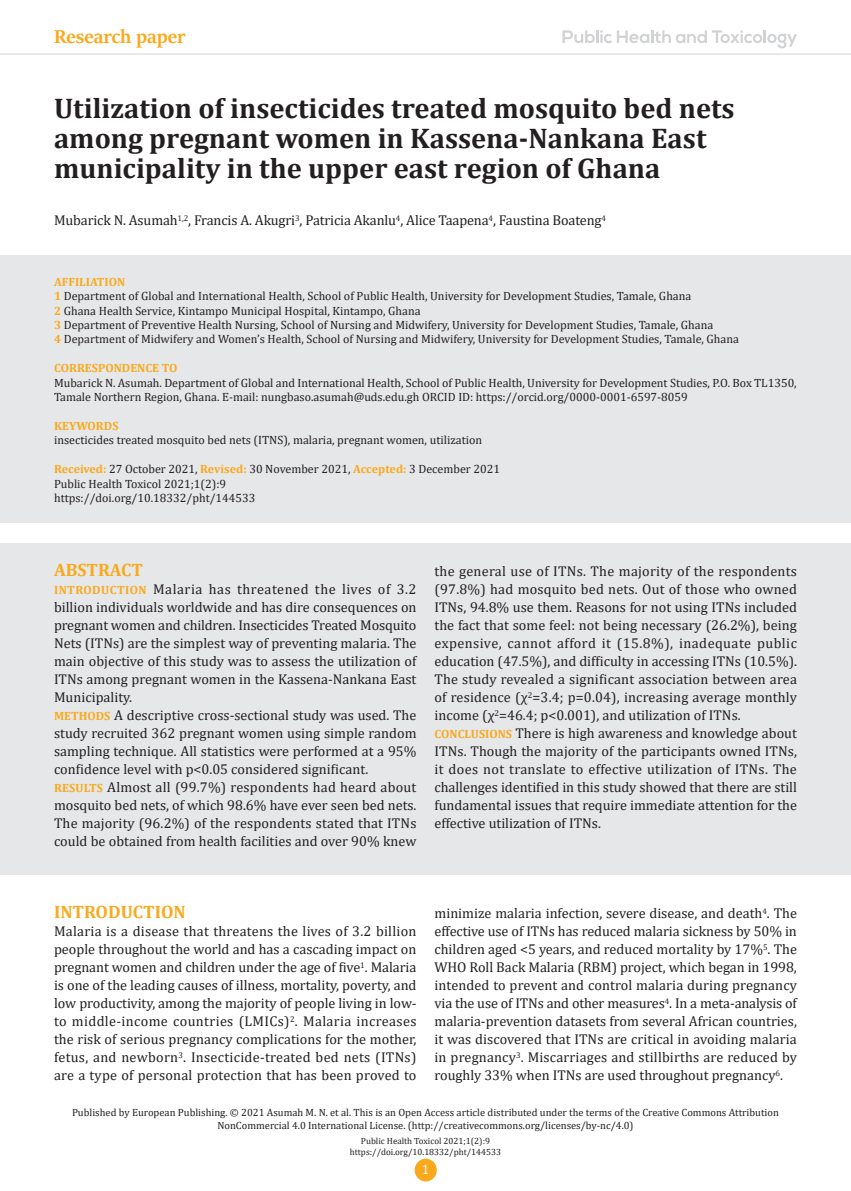
<style>
.page{position:relative;width:851px;height:1191px;background:#fff}
.page>*{position:absolute;margin:0;border:0;box-sizing:border-box;transform-origin:0 0}
.t1{font:700 28.5px/30px "Cambria";color:#231f20}
.t2{font:700 21px "Sitka Banner";color:#f9a91b}
.t3{font:700 18px "Cambria";color:#f9a91b}
.t4{font:14.25px/18px "Cambria";color:#231f20;text-align:justify}
.t5{font:13.5px "Cambria";color:#fff}
.t6{font:12px/14.4px "Cambria";color:#231f20}
.t7{font:700 12px "Cambria";color:#f9a91b}
.t8{font:10.5px/12.6px "Cambria";color:#231f20;text-align:center}
.t9{font:9px/10.8px "Cambria";color:#231f20;text-align:center}
.s1{font-weight:700;color:#f9a91b}
.s2{font-weight:700;font-size:12px;color:#f9a91b}
</style>
<div class="page">
<div style="left:414px;top:1158px;width:23px;height:23px;background:#f9a91b;border-radius:50%"></div>
<hr style="left:0;top:54px;width:850px;height:1px;background:#d1d2d4">
<svg style="left:562px;top:30px;width:234px;height:18px"></svg>
<div style="left:0;top:255px;width:850px;height:268px;background:#e6e7e9"></div>
<div style="left:0;top:543px;width:850px;height:331px;background:#e6e7e9"></div>
<h2 class="t2" style="left:54px;top:22px;width:133px">Research paper</h2>
<h1 class="t1" style="left:54px;top:93px;width:682px">Utilization of insecticides treated mosquito bed nets among pregnant women in Kassena-Nankana East municipality in the upper east region of Ghana</h1>
<p class="t4" style="left:54px;top:211px;width:553px">Mubarick N. Asumah<sup>1,2</sup>, Francis A. Akugri<sup>3</sup>, Patricia Akanlu<sup>4</sup>, Alice Taapena<sup>4</sup>, Faustina Boateng<sup>4</sup></p>
<p class="t6" style="left:54px;top:274px;width:686px"><span class="s1">AFFILIATION<br>1</span> Department of Global and International Health, School of Public Health, University for Development Studies, Tamale, Ghana<br><span class="s1">2</span> Ghana Health Service, Kintampo Municipal Hospital, Kintampo, Ghana<br><span class="s1">3</span> Department of Preventive Health Nursing, School of Nursing and Midwifery, University for Development Studies, Tamale, Ghana<br><span class="s1">4</span> Department of Midwifery and Women’s Health, School of Nursing and Midwifery, University for Development Studies, Tamale, Ghana</p>
<p class="t7" style="left:54px;top:360px;width:125px">CORRESPONDENCE TO</p>
<p class="t6" style="left:54px;top:375px;width:744px">Mubarick N. Asumah. Department of Global and International Health, School of Public Health, University for Development Studies, P.O. Box TL1350,<br>Tamale Northern Region, Ghana. E-mail: nungbaso.asumah@uds.edu.gh ORCID ID: https://orcid.org/0000-0001-6597-8059</p>
<p class="t7" style="left:54px;top:417px;width:66px">KEYWORDS</p>
<p class="t6" style="left:54px;top:433px;width:429px">insecticides treated mosquito bed nets (ITNS), malaria, pregnant women, utilization</p>
<p class="t6" style="left:54px;top:462px;width:447px"><span class="s1">Received:</span> 27 October 2021, <span class="s1">Revised:</span> 30 November 2021, <span class="s1">Accepted:</span> 3 December 2021<br>Public Health Toxicol 2021;1(2):9<br>https://doi.org/10.18332/pht/144533</p>
<p class="t3" style="left:54px;top:557px;width:91px">ABSTRACT</p>
<p class="t4" style="left:54px;top:580px;width:364px;text-align:left"><span class="s2">INTRODUCTION</span> Malaria has threatened the lives of 3.2 billion individuals worldwide and has dire consequences on pregnant women and children. Insecticides Treated Mosquito Nets (ITNs) are the simplest way of preventing malaria. The main objective of this study was to assess the utilization of ITNs among pregnant women in the Kassena-Nankana East Municipality.<br><span class="s2">METHODS</span> A descriptive cross-sectional study was used. The study recruited 362 pregnant women using simple random sampling technique. All statistics were performed at a 95% confidence level with p&lt;0.05 considered significant.<br><span class="s2">RESULTS</span> Almost all (99.7%) respondents had heard about mosquito bed nets, of which 98.6% have ever seen bed nets.<br>The majority (96.2%) of the respondents stated that ITNs could be obtained from health facilities and over 90% knew</p>
<p class="t4" style="left:434px;top:562px;width:364px;text-align:left">the general use of ITNs. The majority of the respondents (97.8%) had mosquito bed nets. Out of those who owned ITNs, 94.8% use them. Reasons for not using ITNs included the fact that some feel: not being necessary (26.2%), being expensive, cannot afford it (15.8%), inadequate public education (47.5%), and difficulty in accessing ITNs (10.5%).<br>The study revealed a significant association between area of residence (χ<sup>2</sup>=3.4; p=0.04), increasing average monthly income (χ<sup>2</sup>=46.4; p&lt;0.001), and utilization of ITNs.<br><span class="s2">CONCLUSIONS</span> There is high awareness and knowledge about ITNs. Though the majority of the participants owned ITNs, it does not translate to effective utilization of ITNs. The challenges identified in this study showed that there are still fundamental issues that require immediate attention for the effective utilization of ITNs.</p>
<p class="t3" style="left:54px;top:899px;width:133px">INTRODUCTION</p>
<p class="t4" style="left:54px;top:922px;width:364px">Malaria is a disease that threatens the lives of 3.2 billion people throughout the world and has a cascading impact on pregnant women and children under the age of five<sup>1</sup>. Malaria is one of the leading causes of illness, mortality, poverty, and low productivity, among the majority of people living in low&shy;to middle-income countries (LMICs)<sup>2</sup>. Malaria increases the risk of serious pregnancy complications for the mother, fetus, and newborn<sup>3</sup>. Insecticide-treated bed nets (ITNs) are a type of personal protection that has been proved to</p>
<p class="t4" style="left:434px;top:904px;width:364px">minimize malaria infection, severe disease, and death<sup>4</sup>. The effective use of ITNs has reduced malaria sickness by 50% in children aged &lt;5 years, and reduced mortality by 17%<sup>5</sup>. The WHO Roll Back Malaria (RBM) project, which began in 1998, intended to prevent and control malaria during pregnancy via the use of ITNs and other measures<sup>4</sup>. In a meta-analysis of malaria-prevention datasets from several African countries, it was discovered that ITNs are critical in avoiding malaria in pregnancy<sup>3</sup>. Miscarriages and stillbirths are reduced by roughly 33% when ITNs are used throughout pregnancy<sup>6</sup>.</p>
<p class="t8" style="left:72px;top:1106px;width:708px">Published by European Publishing. © 2021 Asumah M. N. et al. This is an Open Access article distributed under the terms of the Creative Commons Attribution<br>NonCommercial 4.0 International License. (http://creativecommons.org/licenses/by-nc/4.0)</p>
<p class="t9" style="left:350px;top:1135px;width:153px">Public Health Toxicol 2021;1(2):9 https://doi.org/10.18332/pht/144533</p>
<p class="t5" style="left:421px;top:1161px;width:9px">1</p>
</div>
